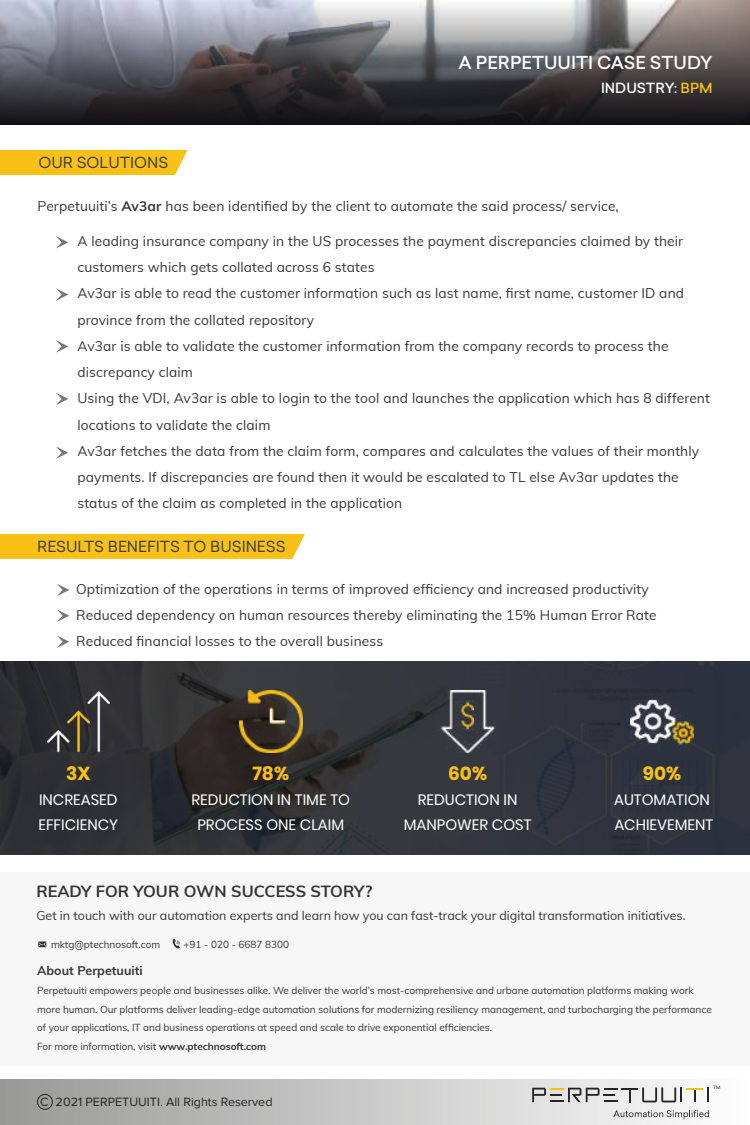
<style>
.page{position:relative;width:750px;height:1125px;background:#fff}
.page>*{position:absolute;margin:0;border:0;box-sizing:border-box;transform-origin:0 0}
.t1{font:700 18.75px "Poppins";color:#f9c117}
.t2{font:500 17.5px "Sailec";color:#fff}
.t3{font:700 16.25px "Muli";color:#353535}
.t4{font:15px/25px "Poppins";color:#fff}
.t5{font:15px "Sailec";color:#3f3f3f}
.t6{font:13.75px/26.2px "Muli";letter-spacing:.01em;color:#353535}
.t7{font:500 13.75px "Sailec";color:#fff}
.t8{font:12.5px "Muli";color:#353535}
.t9{font:12.5px "Proxima Nova";color:#252524}
.t10{font:700 12.5px "Muli";color:#353535}
.t11{font:10px/18.8px "Muli";letter-spacing:-.005em;color:#353535}
.t12{font:4.38px "Sailec";color:#252524}
.s1{color:#f9c117}
.s2{font-weight:700}
</style>
<div class="page">
<svg style="left:0;top:0;width:750px;height:125px;background:#656469"></svg>
<div style="left:0;top:150px;width:188px;height:25px;background:#f9c117"></div>
<div style="left:0;top:534px;width:305px;height:25px;background:#f9c117"></div>
<div style="left:0;top:1079px;width:750px;height:46px;background:linear-gradient(to right,#989898,#fefefe)"></div>
<svg style="left:532px;top:1087px;width:177px;height:16px"></svg>
<svg style="left:613px;top:1110px;width:96px;height:9px"></svg>
<div style="left:37px;top:1094px;width:16px;height:16px;border:1px solid #252524;border-radius:50%"></div>
<div style="left:0;top:872px;width:750px;height:194px;background:#f7f7f7"></div>
<svg style="left:38px;top:941px;width:8px;height:6px"></svg>
<svg style="left:172px;top:939px;width:8px;height:10px"></svg>
<svg style="left:57px;top:584px;width:12px;height:12px"></svg>
<svg style="left:57px;top:609px;width:12px;height:13px"></svg>
<svg style="left:57px;top:635px;width:12px;height:13px"></svg>
<svg style="left:56px;top:236px;width:12px;height:13px"></svg>
<svg style="left:56px;top:288px;width:12px;height:13px"></svg>
<svg style="left:56px;top:340px;width:12px;height:13px"></svg>
<svg style="left:56px;top:393px;width:12px;height:12px"></svg>
<svg style="left:56px;top:446px;width:12px;height:13px"></svg>
<svg style="left:0;top:661px;width:750px;height:194px;background:#303238"></svg>
<img style="left:47px;top:690px;width:63px;height:63px">
<img style="left:240px;top:690px;width:62px;height:63px">
<img style="left:436px;top:690px;width:63px;height:63px">
<img style="left:631px;top:690px;width:62px;height:63px">
<p class="t2" style="left:459px;top:50px;width:256px">A PERPETUUITI CASE STUDY</p>
<p class="t5" style="left:38px;top:153px;width:131px">OUR SOLUTIONS</p>
<p class="t7" style="left:601px;top:79px;width:113px">INDUSTRY: <span class="s1">BPM</span></p>
<p class="t6" style="left:38px;top:192px;width:583px">Perpetuuiti’s <span class="s2">Av3ar</span> has been identified by the client to automate the said process/ service,</p>
<p class="t6" style="left:77px;top:227px;width:634px">A leading insurance company in the US processes the payment discrepancies claimed by their customers which gets collated across 6 states<br>Av3ar is able to read the customer information such as last name, first name, customer ID and province from the collated repository<br>Av3ar is able to validate the customer information from the company records to process the discrepancy claim<br>Using the VDI, Av3ar is able to login to the tool and launches the application which has 8 different locations to validate the claim<br>Av3ar fetches the data from the claim form, compares and calculates the values of their monthly payments. If discrepancies are found then it would be escalated to TL else Av3ar updates the status of the claim as completed in the application</p>
<p class="t5" style="left:37px;top:536px;width:250px">RESULTS BENEFITS TO BUSINESS</p>
<p class="t6" style="left:76px;top:575px;width:582px">Optimization of the operations in terms of improved efficiency and increased productivity<br>Reduced dependency on human resources thereby eliminating the 15% Human Error Rate<br>Reduced financial losses to the overall business</p>
<h1 class="t1" style="left:66px;top:762px;width:26px">3X</h1>
<p class="t4" style="left:38px;top:787px;width:81px">INCREASED<br>EFFICIENCY</p>
<h1 class="t1" style="left:252px;top:762px;width:38px">78%</h1>
<p class="t4" style="left:191px;top:787px;width:160px;text-align:center">REDUCTION IN TIME TO<br>PROCESS ONE CLAIM</p>
<h1 class="t1" style="left:448px;top:762px;width:40px">60%</h1>
<p class="t4" style="left:404px;top:787px;width:129px;text-align:center">REDUCTION IN<br>MANPOWER COST</p>
<h1 class="t1" style="left:643px;top:762px;width:40px">90%</h1>
<p class="t4" style="left:614px;top:787px;width:101px">AUTOMATION<br>ACHIEVEMENT</p>
<p class="t3" style="left:36px;top:879px;width:337px">READY FOR YOUR OWN SUCCESS STORY?</p>
<p class="t8" style="left:36px;top:906px;width:651px">Get in touch with our automation experts and learn how you can fast-track your digital transformation initiatives.</p>
<p class="t11" style="left:51px;top:934px;width:111px">mktg@ptechnosoft.com</p>
<p class="t11" style="left:184px;top:934px;width:107px">+91 - 020 - 6687 8300</p>
<p class="t10" style="left:37px;top:962px;width:107px">About Perpetuuiti</p>
<p class="t11" style="left:37px;top:981px;width:676px">Perpetuuiti empowers people and businesses alike. We deliver the world’s most-comprehensive and urbane automation platforms making work more human. Our platforms deliver leading-edge automation solutions for modernizing resiliency management, and turbocharging the performance of your applications, IT and business operations at speed and scale to drive exponential efficiencies.<br>For more information, visit <span class="s2">www.ptechnosoft.com</span></p>
<p class="t9" style="left:40px;top:1095px;width:234px">C 2021 PERPETUUITI. All Rights Reserved</p>
<p class="t12" style="left:713px;top:1084px;width:9px">TM</p>
</div>
